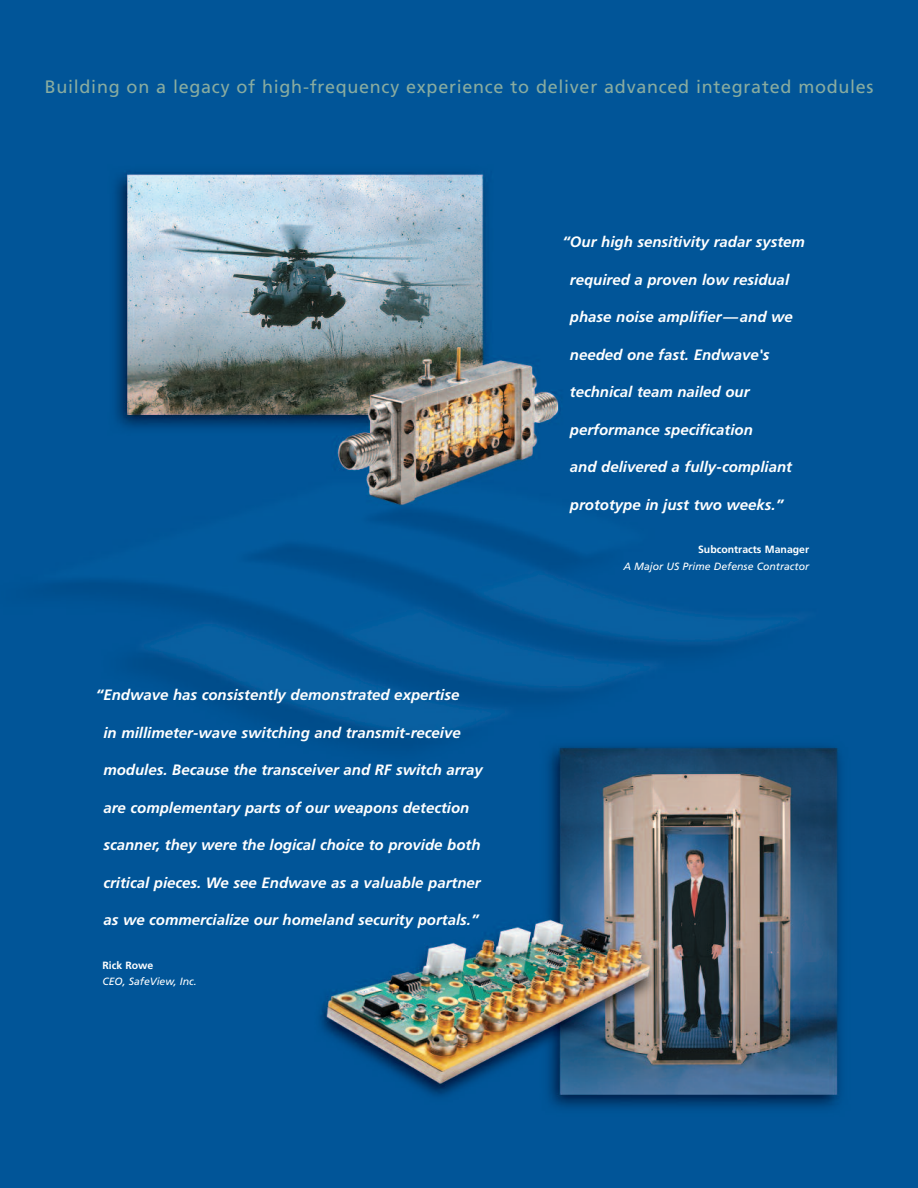
<style>
.page{position:relative;width:918px;height:1188px;background:#fff}
.page>*{position:absolute;margin:0;border:0;box-sizing:border-box;transform-origin:0 0}
.t1{font:18px "Frutiger";letter-spacing:.04em;color:#89aca0}
.t2{font:italic 700 15px "Frutiger";color:#fff}
.t3{font:italic 10.5px "Frutiger";color:#fff}
.t4{font:700 10.5px "Frutiger";color:#fff}
</style>
<div class="page">
<img style="left:0;top:0;width:918px;height:1188px">
<p class="t1" style="left:45px;top:80px;width:830px">Building on a legacy of high-frequency experience to deliver advanced integrated modules</p>
<p class="t2" style="left:96px;top:689px;width:365px">“Endwave has consistently demonstrated expertise</p>
<p class="t2" style="left:103px;top:726px;width:359px">in millimeter-wave switching and transmit-receive</p>
<p class="t2" style="left:103px;top:764px;width:381px">modules. Because the transceiver and RF switch array</p>
<p class="t2" style="left:103px;top:801px;width:367px">are complementary parts of our weapons detection</p>
<p class="t2" style="left:103px;top:839px;width:379px">scanner, they were the logical choice to provide both</p>
<p class="t2" style="left:103px;top:876px;width:379px">critical pieces. We see Endwave as a valuable partner</p>
<p class="t2" style="left:103px;top:914px;width:377px">as we commercialize our homeland security portals.”</p>
<p class="t4" style="left:102px;top:961px;width:53px">Rick Rowe</p>
<p class="t3" style="left:102px;top:977px;width:96px">CEO, SafeView, Inc.</p>
<p class="t2" style="left:562px;top:236px;width:244px">“Our high sensitivity radar system</p>
<p class="t2" style="left:570px;top:273px;width:221px">required a proven low residual</p>
<p class="t2" style="left:570px;top:311px;width:224px">phase noise amplifier—and we</p>
<p class="t2" style="left:570px;top:348px;width:201px">needed one fast. Endwave's</p>
<p class="t2" style="left:570px;top:386px;width:181px">technical team nailed our</p>
<p class="t2" style="left:570px;top:423px;width:184px">performance specification</p>
<p class="t2" style="left:570px;top:461px;width:224px">and delivered a fully-compliant</p>
<p class="t2" style="left:570px;top:498px;width:215px">prototype in just two weeks.”</p>
<p class="t4" style="left:698px;top:545px;width:113px">Subcontracts Manager</p>
<p class="t3" style="left:623px;top:562px;width:187px">A Major US Prime Defense Contractor</p>
</div>
